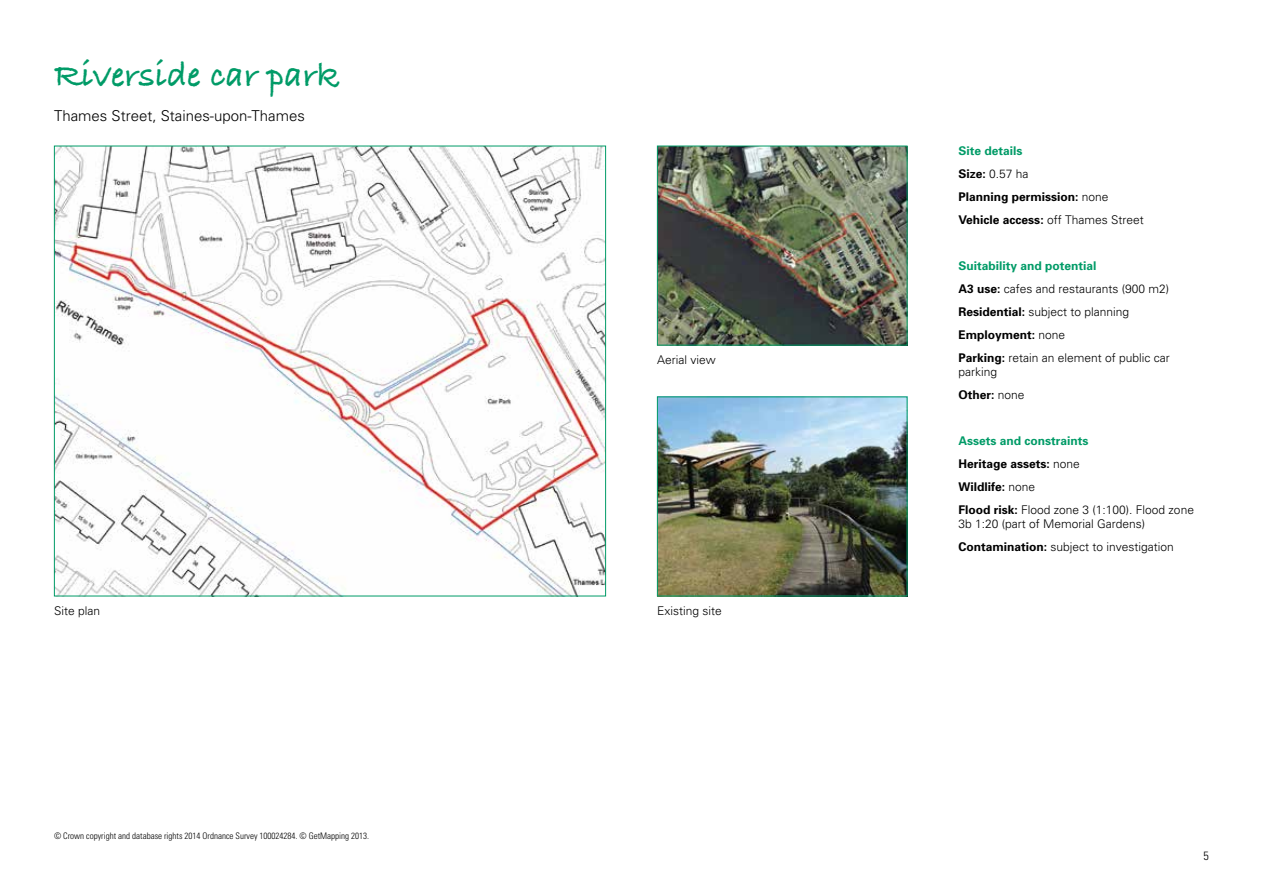
<style>
.page{position:relative;width:1263px;height:893px;background:#fff}
.page>*{position:absolute;margin:0;border:0;box-sizing:border-box;transform-origin:0 0}
.t1{font:36px "Bradley Hand ITCTT Bold";color:#009b67}
.t2{font:300 15px "Univers";color:#000}
.t3{font:300 12px/23px "Univers";color:#000}
.t4{font:700 12px/23px "Univers";color:#000}
.t5{font:300 condensed 12px "Univers";color:#000}
.t6{font:300 condensed 9px "Univers";color:#000}
.s1{color:#009b67}
.s2{font-weight:300}
.s3{font-weight:700;color:#009b67}
.s4{font-weight:700}
</style>
<div class="page">
<img style="left:56px;top:148px;width:548px;height:446px">
<img style="left:659px;top:148px;width:246px;height:195px">
<div style="left:657px;top:146px;width:250px;height:199px;border:1px solid #009b67"></div>
<img style="left:659px;top:398px;width:246px;height:196px">
<div style="left:657px;top:396px;width:250px;height:200px;border:1px solid #009b67"></div>
<h1 class="t1" style="left:54px;top:47px;width:287px">Riverside car park</h1>
<p class="t2" style="left:54px;top:106px;width:252px">Thames Street, Staines-upon-Thames</p>
<p class="t3" style="left:54px;top:599px;width:48px">Site plan</p>
<p class="t6" style="left:54px;top:830px;width:317px">© Crown copyright and database rights 2014 Ordnance Survey 100024284. © GetMapping 2013.</p>
<p class="t3" style="left:657px;top:348px;width:60px">Aerial view</p>
<p class="t3" style="left:657px;top:599px;width:66px">Existing site</p>
<p class="t4" style="left:958px;top:139px;width:187px"><span class="s1">Site details<br></span>Size: <span class="s2">0.57 ha<br></span>Planning permission: <span class="s2">none<br></span>Vehicle access: <span class="s2">off Thames Street</span></p>
<p class="t3" style="left:958px;top:254px;width:213px"><span class="s3">Suitability and potential<br></span><span class="s4">A3 use:</span> cafes and restaurants (900 m2)<br><span class="s4">Residential:</span> subject to planning<br><span class="s4">Employment:</span> none<br><span class="s4">Parking:</span> retain an element of public car</p>
<p class="t3" style="left:958px;top:360px;width:68px">parking<br><span class="s4">Other:</span> none</p>
<p class="t3" style="left:958px;top:429px;width:237px"><span class="s3">Assets and constraints<br></span><span class="s4">Heritage assets:</span> none<br><span class="s4">Wildlife:</span> none<br><span class="s4">Flood risk:</span> Flood zone 3 (1:100). Flood zone</p>
<p class="t3" style="left:958px;top:512px;width:217px">3b 1:20 (part of Memorial Gardens)<br><span class="s4">Contamination:</span> subject to investigation</p>
<p class="t5" style="left:1204px;top:848px;width:7px">5</p>
</div>
